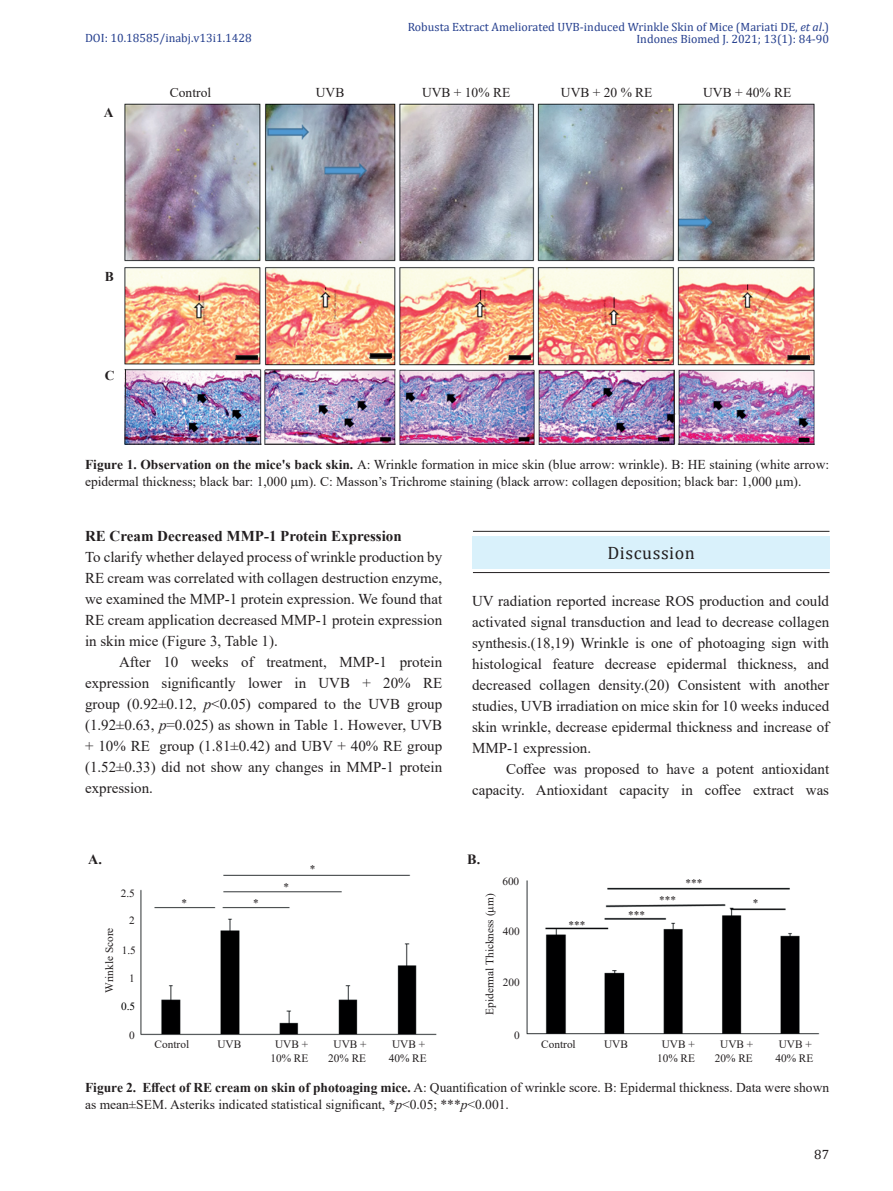
<style>
.page{position:relative;width:893px;height:1191px;background:#fff}
.page>*{position:absolute;margin:0;border:0;box-sizing:border-box;transform-origin:0 0}
.Content_Separator{font:18px "Cambria";letter-spacing:.03em;color:#231f20}
.Body_Text{font:15px/21px "Times New Roman";color:#231f20;text-align:justify}
.Body_Text-2{font:700 15px "Times New Roman";color:#231f20}
.t1{font:700 14.1px "Times New Roman";color:#231f20}
.Figure_Legend{font:13.5px/16.5px "Times New Roman";color:#231f20}
.t2{font:700 13.5px "Times New Roman";color:#231f20}
.t3{font:13.5px "Cambria";color:#231f20}
.t4{font:12px "Cambria";color:#253f8e}
.t5{font:11.25px "Times New Roman";color:#231f20}
.t6{font:11.25px "Symbol";color:#231f20}
.s1{font-style:italic}
.s2{font-weight:700}
</style>
<div class="page">
<img style="left:124px;top:103px;width:691px;height:341px">
<svg style="left:124px;top:368px;width:2px;height:77px"></svg>
<hr style="left:125px;top:443px;width:137px;height:1px;background:#231f20">
<hr style="left:236px;top:356px;width:21px;height:3px;background:#000001">
<div style="left:236px;top:355px;width:22px;height:5px;border:1px solid #231f20"></div>
<hr style="left:370px;top:354px;width:21px;height:3px;background:#000001">
<div style="left:370px;top:353px;width:22px;height:5px;border:1px solid #231f20"></div>
<hr style="left:509px;top:356px;width:21px;height:3px;background:#000001">
<div style="left:509px;top:355px;width:22px;height:5px;border:1px solid #231f20"></div>
<hr style="left:788px;top:356px;width:21px;height:3px;background:#000001">
<div style="left:787px;top:355px;width:23px;height:5px;border:1px solid #231f20"></div>
<hr style="left:265px;top:443px;width:131px;height:1px;background:#231f20">
<hr style="left:400px;top:443px;width:134px;height:1px;background:#231f20">
<hr style="left:540px;top:443px;width:134px;height:1px;background:#231f20">
<hr style="left:678px;top:443px;width:136px;height:1px;background:#231f20">
<hr style="left:674px;top:370px;width:1px;height:74px;background:#231f20">
<hr style="left:265px;top:369px;width:131px;height:1px;background:#231f20">
<img style="left:140px;top:874px;width:680px;height:162px">
<div style="left:470px;top:869px;width:52px;height:179px;background:#fff"></div>
<div style="left:753px;top:896px;width:9px;height:9px;background:#fff"></div>
<div style="left:684px;top:878px;width:16px;height:7px;background:#fff"></div>
<div style="left:646px;top:894px;width:17px;height:7px;background:#fff"></div>
<hr style="left:628px;top:912px;width:20px;height:4px;background:#fff">
<div style="left:568px;top:916px;width:16px;height:8px;background:#fff"></div>
<div style="left:184px;top:894px;width:7px;height:11px;background:#fff"></div>
<div style="left:253px;top:897px;width:9px;height:8px;background:#fff"></div>
<div style="left:277px;top:880px;width:13px;height:8px;background:#fff"></div>
<hr style="left:473px;top:531px;width:356px;height:1px;background:#231f20">
<hr style="left:473px;top:572px;width:356px;height:1px;background:#231f20">
<div style="left:472px;top:536px;width:357px;height:32px;background:#d9f1fb"></div>
<p class="t4" style="left:408px;top:19px;width:423px">Robusta Extract Ameliorated UVB-induced Wrinkle Skin of Mice (Mariati DE, <span class="s1">et al</span>.)</p>
<p class="t4" style="left:85px;top:31px;width:168px">DOI: 10.18585/inabj.v13i1.1428</p>
<p class="t4" style="left:636px;top:31px;width:194px">Indones Biomed J. 2021; 13(1): 84-90</p>
<p class="t2" style="left:104px;top:103px;width:11px">A</p>
<p class="Figure_Legend" style="left:170px;top:83px;width:43px">Control</p>
<p class="Figure_Legend" style="left:316px;top:83px;width:30px">UVB</p>
<p class="Figure_Legend" style="left:422px;top:83px;width:90px">UVB + 10% RE</p>
<p class="Figure_Legend" style="left:561px;top:83px;width:93px">UVB + 20 % RE</p>
<p class="Figure_Legend" style="left:703px;top:83px;width:90px">UVB + 40% RE</p>
<p class="t2" style="left:105px;top:267px;width:11px">B</p>
<p class="t2" style="left:105px;top:366px;width:11px">C</p>
<p class="Figure_Legend" style="left:85px;top:456px;width:746px"><span class="s2">Figure 1. Observation on the mice's back skin.</span> A: Wrinkle formation in mice skin (blue arrow: wrinkle). B: HE staining (white arrow: epidermal thickness; black bar: 1,000 m). C: Masson’s Trichrome staining (black arrow: collagen deposition; black bar: 1,000 m).</p>
<p class="Body_Text-2" style="left:85px;top:525px;width:318px">RE Cream Decreased MMP-1 Protein Expression</p>
<p class="Body_Text" style="left:85px;top:546px;width:359px">To clarify whether delayed process of wrinkle production by RE cream was correlated with collagen destruction enzyme, we examined the MMP-1 protein expression. We found that RE cream application decreased MMP-1 protein expression in skin mice (Figure 3, Table 1).</p>
<p class="Body_Text" style="left:85px;top:651px;width:359px;text-indent:34px">After 10 weeks of treatment, MMP-1 protein expression significantly lower in UVB + 20% RE group (0.92±0.12, <span class="s1">p</span>&lt;0.05) compared to the UVB group (1.92±0.63, <span class="s1">p</span>=0.025) as shown in Table 1. However, UVB + 10% RE group (1.81±0.42) and UBV + 40% RE group (1.52±0.33) did not show any changes in MMP-1 protein expression.</p>
<p class="Content_Separator" style="left:607px;top:542px;width:89px">Discussion</p>
<p class="Body_Text" style="left:472px;top:590px;width:359px">UV radiation reported increase ROS production and could activated signal transduction and lead to decrease collagen synthesis.(18,19) Wrinkle is one of photoaging sign with histological feature decrease epidermal thickness, and decreased collagen density.(20) Consistent with another studies, UVB irradiation on mice skin for 10 weeks induced skin wrinkle, decrease epidermal thickness and increase of MMP-1 expression.</p>
<p class="Body_Text" style="left:472px;top:758px;width:359px;text-align:right">Coffee was proposed to have a potent antioxidant capacity. Antioxidant capacity in coffee extract was</p>
<p class="t1" style="left:88px;top:849px;width:15px">A.</p>
<p class="t1" style="left:467px;top:849px;width:14px">B.</p>
<p class="t5" style="left:102px;top:992px;width:67px;rotate:-90deg">Wrinkle Score</p>
<p class="t5" style="left:155px;top:1036px;width:36px">Control</p>
<p class="t5" style="left:217px;top:1036px;width:25px">UVB</p>
<p class="t5" style="left:275px;top:1036px;width:35px">UVB +</p>
<p class="t5" style="left:334px;top:1036px;width:35px">UVB +</p>
<p class="t5" style="left:392px;top:1036px;width:35px">UVB +</p>
<p class="t5" style="left:270px;top:1049px;width:39px">10% RE</p>
<p class="t5" style="left:328px;top:1049px;width:39px">20% RE</p>
<p class="t5" style="left:389px;top:1049px;width:39px">40% RE</p>
<p class="t5" style="left:482px;top:1014px;width:123px;rotate:-90deg">Epidermal Thickness ( m)</p>
<p class="t6" style="left:568px;top:915px;width:18px">∗∗∗</p>
<p class="t6" style="left:628px;top:906px;width:18px">∗∗∗</p>
<p class="t6" style="left:659px;top:890px;width:18px">∗∗∗</p>
<p class="t6" style="left:686px;top:873px;width:18px">∗∗∗</p>
<p class="t5" style="left:541px;top:1036px;width:36px">Control</p>
<p class="t5" style="left:604px;top:1036px;width:25px">UVB</p>
<p class="t5" style="left:662px;top:1036px;width:35px">UVB +</p>
<p class="t5" style="left:720px;top:1036px;width:35px">UVB +</p>
<p class="t5" style="left:779px;top:1036px;width:35px">UVB +</p>
<p class="t5" style="left:657px;top:1049px;width:39px">10% RE</p>
<p class="t5" style="left:715px;top:1049px;width:39px">20% RE</p>
<p class="t5" style="left:775px;top:1049px;width:39px">40% RE</p>
<p class="Figure_Legend" style="left:85px;top:1079px;width:746px"><span class="s2">Figure 2. Effect of RE cream on skin of photoaging mice.</span> A: Quantification of wrinkle score. B: Epidermal thickness. Data were shown as mean±SEM. Asteriks indicated statistical significant, *<span class="s1">p</span>&lt;0.05; ***<span class="s1">p</span>&lt;0.001.</p>
<p class="t3" style="left:814px;top:1146px;width:16px">87</p>
</div>
